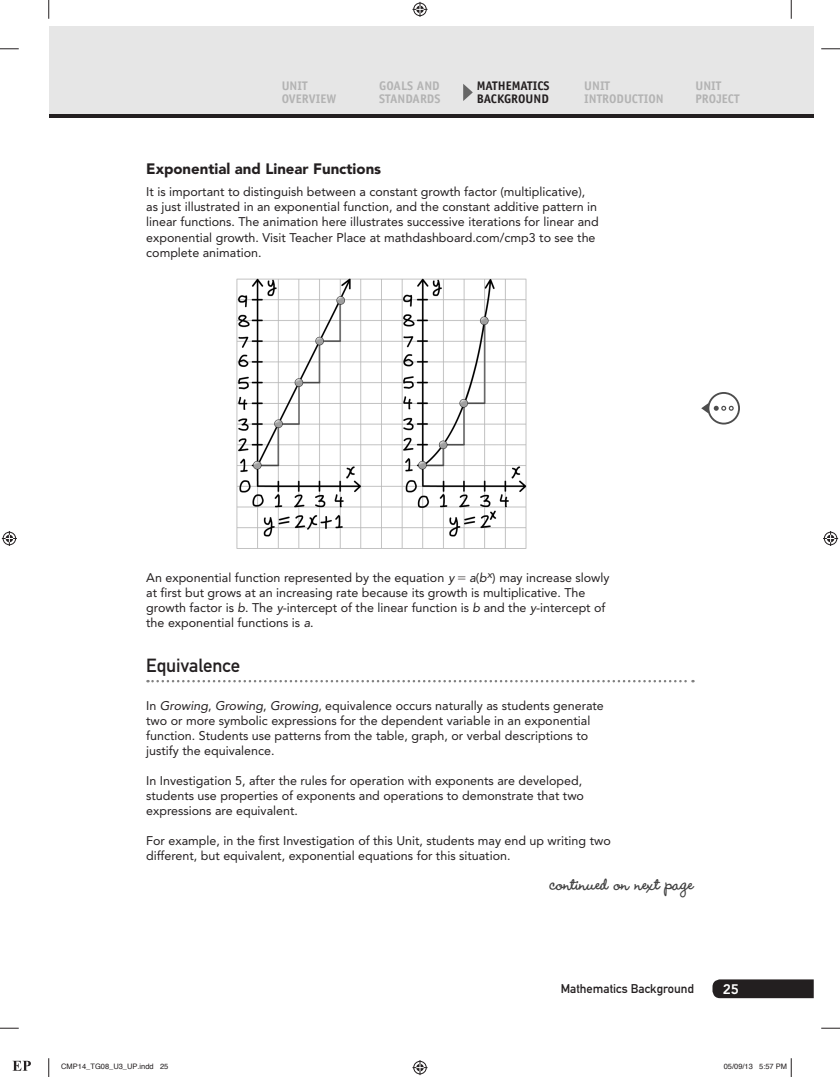
<style>
.page{position:relative;width:840px;height:1077px;background:#fff}
.page>*{position:absolute;margin:0;border:0;box-sizing:border-box;transform-origin:0 0}
.t1{font:700 22.5px "Wendy LP Std";color:#404040}
.t2{font:18.75px "DIN Mittelschrift Std";letter-spacing:-.005em;color:#231f20}
.t3{font:900 15px "Avenir LT Std";color:#231f20}
.t4{font:800 13.75px "Avenir LT Std";color:#fff}
.t5{font:12.5px/15px "Avenir LT Std";color:#231f20}
.t6{font:700 12.5px/13.1px "Officina Sans Std";color:#b3b3b3}
.t7{font:700 12.5px/13.1px "Officina Sans Std";color:#231f20}
.t8{font:12.5px "DIN Mittelschrift Std";color:#231f20}
.t9{font:7.5px "Helvetica";color:#231f20}
.s1{font-style:italic}
.s2{font-family:"Pearson MATHPRO02"}
</style>
<div class="page">
<div style="left:49px;top:88px;width:765px;height:30px;background:#231f20"></div>
<div style="left:49px;top:26px;width:765px;height:88px;background:#e6e6e6"></div>
<svg style="left:463px;top:84px;width:10px;height:17px"></svg>
<img style="left:236px;top:278px;width:291px;height:271px">
<svg style="left:148px;top:680px;width:545px;height:2px"></svg>
<svg style="left:701px;top:392px;width:39px;height:32px"></svg>
<svg style="left:712px;top:979px;width:102px;height:19px;background:#2c2829"></svg>
<svg style="left:0;top:48px;width:19px;height:2px"></svg>
<svg style="left:821px;top:48px;width:19px;height:2px"></svg>
<svg style="left:0;top:1027px;width:19px;height:1px"></svg>
<svg style="left:821px;top:1027px;width:19px;height:1px"></svg>
<svg style="left:48px;top:0;width:2px;height:19px"></svg>
<svg style="left:48px;top:1058px;width:2px;height:18px"></svg>
<svg style="left:790px;top:0;width:2px;height:19px"></svg>
<svg style="left:412px;top:2px;width:16px;height:15px"></svg>
<svg style="left:412px;top:1060px;width:16px;height:14px"></svg>
<svg style="left:2px;top:531px;width:15px;height:15px"></svg>
<svg style="left:823px;top:531px;width:15px;height:15px"></svg>
<svg style="left:790px;top:1058px;width:2px;height:18px"></svg>
<svg style="left:12px;top:1060px;width:19px;height:10px"></svg>
<p class="t6" style="left:282px;top:79px;width:56px">UNIT<br>OVERVIEW</p>
<p class="t6" style="left:379px;top:79px;width:63px">GOALS AND<br>STANDARDS</p>
<p class="t7" style="left:477px;top:79px;width:74px">MATHEMATICS<br>BACKGROUND</p>
<p class="t6" style="left:584px;top:79px;width:81px">UNIT<br>INTRODUCTION</p>
<p class="t6" style="left:696px;top:79px;width:46px">UNIT<br>PROJECT</p>
<p class="t3" style="left:146px;top:160px;width:237px">Exponential and Linear Functions</p>
<p class="t5" style="left:146px;top:185px;width:454px">It is important to distinguish between a constant growth factor (multiplicative), as just illustrated in an exponential function, and the constant additive pattern in linear functions. The animation here illustrates successive iterations for linear and exponential growth. Visit Teacher Place at mathdashboard.com/cmp3 to see the complete animation.</p>
<p class="t5" style="left:146px;top:570px;width:465px">An exponential function represented by the equation <span class="s1">y</span> <span class="s2">=</span> <span class="s1">a</span>(<span class="s1">b</span><sup>x</sup>) may increase slowly at first but grows at an increasing rate because its growth is multiplicative. The growth factor is <span class="s1">b</span>. The <span class="s1">y</span>-intercept of the linear function is <span class="s1">b</span> and the <span class="s1">y</span>-intercept of the exponential functions is <span class="s1">a</span>.</p>
<p class="t2" style="left:146px;top:654px;width:96px">Equivalence</p>
<p class="t5" style="left:146px;top:698px;width:459px">In <span class="s1">Growing</span>, <span class="s1">Growing</span>, <span class="s1">Growing</span>, equivalence occurs naturally as students generate two or more symbolic expressions for the dependent variable in an exponential function. Students use patterns from the table, graph, or verbal descriptions to justify the equivalence.</p>
<p class="t5" style="left:146px;top:773px;width:439px">In Investigation 5, after the rules for operation with exponents are developed, students use properties of exponents and operations to demonstrate that two expressions are equivalent.</p>
<p class="t5" style="left:146px;top:833px;width:466px">For example, in the first Investigation of this Unit, students may end up writing two different, but equivalent, exponential equations for this situation.</p>
<p class="t1" style="left:550px;top:870px;width:146px">continued on next page</p>
<p class="t8" style="left:561px;top:981px;width:135px">Mathematics Background</p>
<p class="t4" style="left:723px;top:980px;width:18px">25</p>
<p class="t9" style="left:61px;top:1060px;width:109px">CMP14_TG08_U3_UP.indd 25</p>
<p class="t9" style="left:724px;top:1060px;width:65px">05/09/13 5:57 PM</p>
</div>
